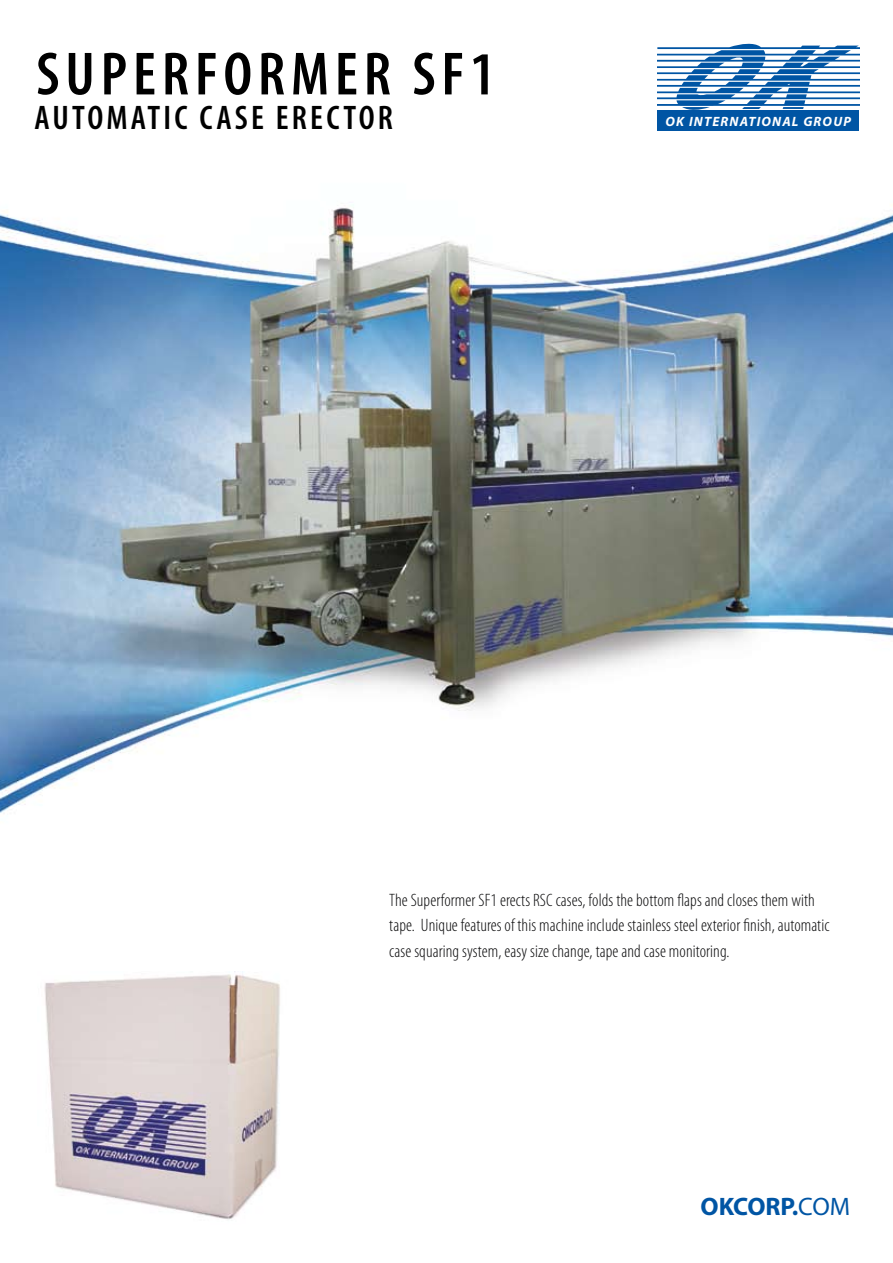
<style>
.page{position:relative;width:893px;height:1263px;background:#fff}
.page>*{position:absolute;margin:0;border:0;box-sizing:border-box;transform-origin:0 0}
.t1{font:600 condensed 61.5px "Myriad Pro";letter-spacing:.095em;color:#000}
.t2{font:600 condensed 34.2px "Myriad Pro";letter-spacing:.095em;color:#000}
.t3{font:700 25.35px "Myriad";color:#0055a4}
.t4{font:300 condensed 18px/25.5px "Myriad Pro";letter-spacing:.005em;color:#0b0b0c}
.t5{font:italic 700 13.5px "Myriad Pro";letter-spacing:.085em;color:#fff}
.s1{font-weight:400}
</style>
<div class="page">
<img style="left:0;top:47px;width:893px;height:925px">
<div style="left:658px;top:111px;width:201px;height:20px;background:#0055a4"></div>
<svg style="left:658px;top:43px;width:201px;height:68px"></svg>
<img style="left:44px;top:972px;width:236px;height:248px">
<h1 class="t1" style="left:36px;top:40px;width:460px">SUPERFORMER SF1</h1>
<h2 class="t2" style="left:34px;top:99px;width:360px">AUTOMATIC CASE ERECTOR</h2>
<p class="t5" style="left:665px;top:113px;width:187px">OK INTERNATIONAL GROUP</p>
<p class="t4" style="left:389px;top:887px;width:442px">The Superformer SF1 erects RSC cases, folds the bottom flaps and closes them with tape. Unique features of this machine include stainless steel exterior finish, automatic case squaring system, easy size change, tape and case monitoring.</p>
<h3 class="t3" style="left:700px;top:1193px;width:151px">OKCORP.<span class="s1">COM</span></h3>
</div>
